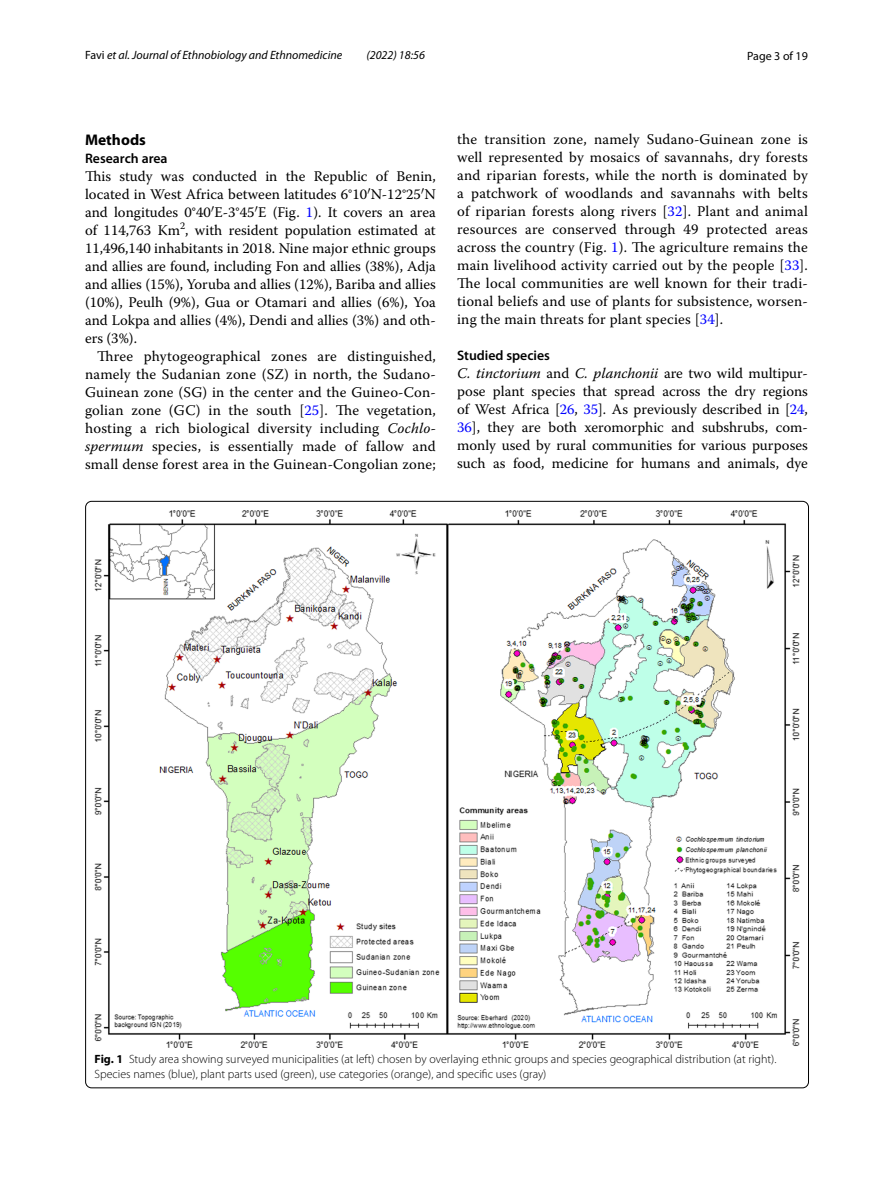
<style>
.page{position:relative;width:893px;height:1187px;background:#fff}
.page>*{position:absolute;margin:0;border:0;box-sizing:border-box;transform-origin:0 0}
.t1{font:700 15.45px "Myriad Pro";color:#000}
.t2{font:14.7px/18px "Warnock Pro";letter-spacing:.01em;color:#000;text-align:justify}
.t3{font:600 13.8px "Myriad Pro";color:#000}
.t4{font:300 12px/15px "Myriad Pro";color:#000}
.t5{font:italic 12px "Myriad Pro";color:#000}
.t6{font:12px "Myriad Pro";color:#000}
.s1{font-style:normal}
.s2{color:#00f}
.s3{font-style:italic}
.s4{font-weight:700}
</style>
<div class="page">
<img style="left:94px;top:510px;width:706px;height:537px">
<p class="t5" style="left:85px;top:48px;width:259px"><span class="s1">Favi</span> et al. Journal of Ethnobiology and Ethnomedicine</p>
<p class="t5" style="left:366px;top:48px;width:60px">(2022) 18:56</p>
<p class="t6" style="left:747px;top:48px;width:62px">Page 3 of 19</p>
<p class="t1" style="left:85px;top:129px;width:62px">Methods</p>
<p class="t3" style="left:85px;top:149px;width:84px">Research area</p>
<p class="t2" style="left:85px;top:166px;width:352px">This study was conducted in the Republic of Benin, located in West Africa between latitudes 6°10 N-12°25 N and longitudes 0°40 E-3°45 E (Fig. <span class="s2">1</span>). It covers an area of 114,763 Km<sup>2</sup>, with resident population estimated at 11,496,140 inhabitants in 2018. Nine major ethnic groups and allies are found, including Fon and allies (38%), Adja and allies (15%), Yoruba and allies (12%), Bariba and allies (10%), Peulh (9%), Gua or Otamari and allies (6%), Yoa and Lokpa and allies (4%), Dendi and allies (3%) and oth&shy;ers (3%).</p>
<p class="t2" style="left:85px;top:346px;width:352px;text-indent:12px">Three phytogeographical zones are distinguished, namely the Sudanian zone (SZ) in north, the Sudano-Guinean zone (SG) in the center and the Guineo-Con&shy;golian zone (GC) in the south [<span class="s2">25</span>]. The vegetation, hosting a rich biological diversity including <span class="s3">Cochlo&shy;spermum</span> species, is essentially made of fallow and small dense forest area in the Guinean-Congolian zone;</p>
<p class="t2" style="left:457px;top:130px;width:352px">the transition zone, namely Sudano-Guinean zone is well represented by mosaics of savannahs, dry forests and riparian forests, while the north is dominated by a patchwork of woodlands and savannahs with belts of riparian forests along rivers [<span class="s2">32</span>]. Plant and animal resources are conserved through 49 protected areas across the country (Fig. <span class="s2">1</span>). The agriculture remains the main livelihood activity carried out by the people [<span class="s2">33</span>].<br>The local communities are well known for their tradi&shy;tional beliefs and use of plants for subsistence, worsen&shy;ing the main threats for plant species [<span class="s2">34</span>].</p>
<p class="t3" style="left:457px;top:346px;width:94px">Studied species</p>
<p class="t2" style="left:457px;top:364px;width:352px"><span class="s3">C. tinctorium</span> and <span class="s3">C. planchonii</span> are two wild multipur&shy;pose plant species that spread across the dry regions of West Africa [<span class="s2">26</span>, <span class="s2">35</span>]. As previously described in [<span class="s2">24</span>, <span class="s2">36</span>], they are both xeromorphic and subshrubs, com&shy;monly used by rural communities for various purposes such as food, medicine for humans and animals, dye</p>
<p class="t4" style="left:95px;top:1051px;width:683px"><span class="s4">Fig. 1</span> Study area showing surveyed municipalities (at left) chosen by overlaying ethnic groups and species geographical distribution (at right).<br>Species names (blue), plant parts used (green), use categories (orange), and specific uses (gray)</p>
</div>
